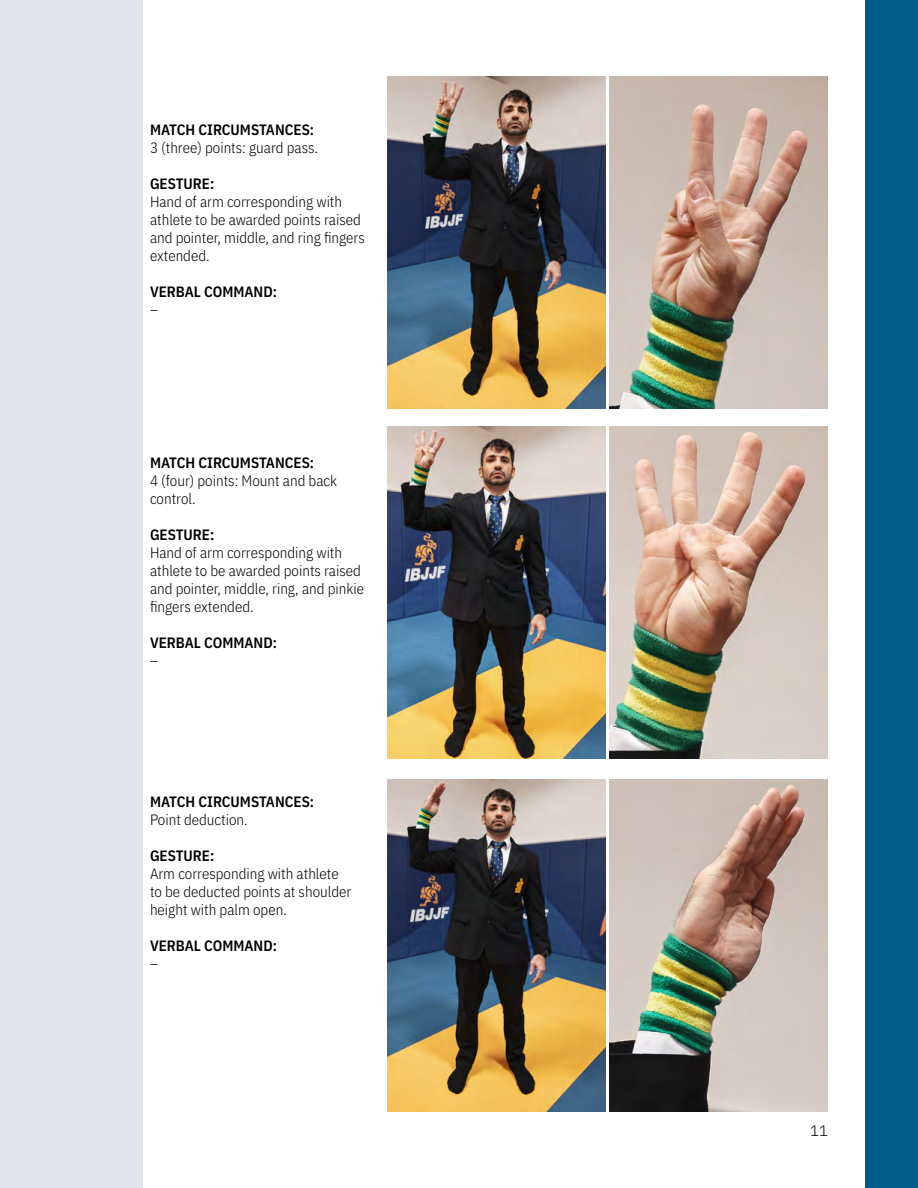
<style>
.page{position:relative;width:918px;height:1188px;background:#fff}
.page>*{position:absolute;margin:0;border:0;box-sizing:border-box;transform-origin:0 0}
.t1{font:300 15px/18px "IBM Plex Sans Cond";color:#000}
.t2{font:600 15px "IBM Plex Sans Cond";color:#000}
.t3{font:300 15px "IBM Plex Sans";color:#000}
</style>
<div class="page">
<div style="left:0;top:0;width:142px;height:1188px;background:#e2e3eb"></div>
<div style="left:866px;top:0;width:52px;height:1187px;background:#005b89"></div>
<img style="left:387px;top:779px;width:219px;height:332px">
<img style="left:387px;top:77px;width:219px;height:332px">
<img style="left:387px;top:426px;width:219px;height:333px">
<img style="left:609px;top:77px;width:219px;height:332px">
<img style="left:609px;top:426px;width:219px;height:333px">
<img style="left:609px;top:779px;width:219px;height:332px">
<p class="t2" style="left:150px;top:118px;width:166px">MATCH CIRCUMSTANCES:</p>
<p class="t1" style="left:150px;top:137px;width:169px">3 (three) points: guard pass.</p>
<p class="t2" style="left:150px;top:172px;width:66px">GESTURE:</p>
<p class="t1" style="left:150px;top:191px;width:216px">Hand of arm corresponding with athlete to be awarded points raised and pointer, middle, and ring fingers extended.</p>
<p class="t2" style="left:150px;top:280px;width:129px">VERBAL COMMAND:</p>
<p class="t1" style="left:150px;top:299px;width:9px">–</p>
<p class="t2" style="left:150px;top:451px;width:166px">MATCH CIRCUMSTANCES:</p>
<p class="t1" style="left:150px;top:470px;width:189px">4 (four) points: Mount and back control.</p>
<p class="t2" style="left:150px;top:523px;width:66px">GESTURE:</p>
<p class="t1" style="left:150px;top:542px;width:216px">Hand of arm corresponding with athlete to be awarded points raised and pointer, middle, ring, and pinkie fingers extended.</p>
<p class="t2" style="left:150px;top:631px;width:129px">VERBAL COMMAND:</p>
<p class="t1" style="left:150px;top:650px;width:9px">–</p>
<p class="t2" style="left:150px;top:790px;width:166px">MATCH CIRCUMSTANCES:</p>
<p class="t1" style="left:150px;top:809px;width:99px">Point deduction.</p>
<p class="t2" style="left:150px;top:844px;width:66px">GESTURE:</p>
<p class="t1" style="left:150px;top:863px;width:203px">Arm corresponding with athlete to be deducted points at shoulder height with palm open.</p>
<p class="t2" style="left:150px;top:934px;width:129px">VERBAL COMMAND:</p>
<p class="t1" style="left:150px;top:953px;width:9px">–</p>
<p class="t3" style="left:810px;top:1119px;width:19px">11</p>
</div>
